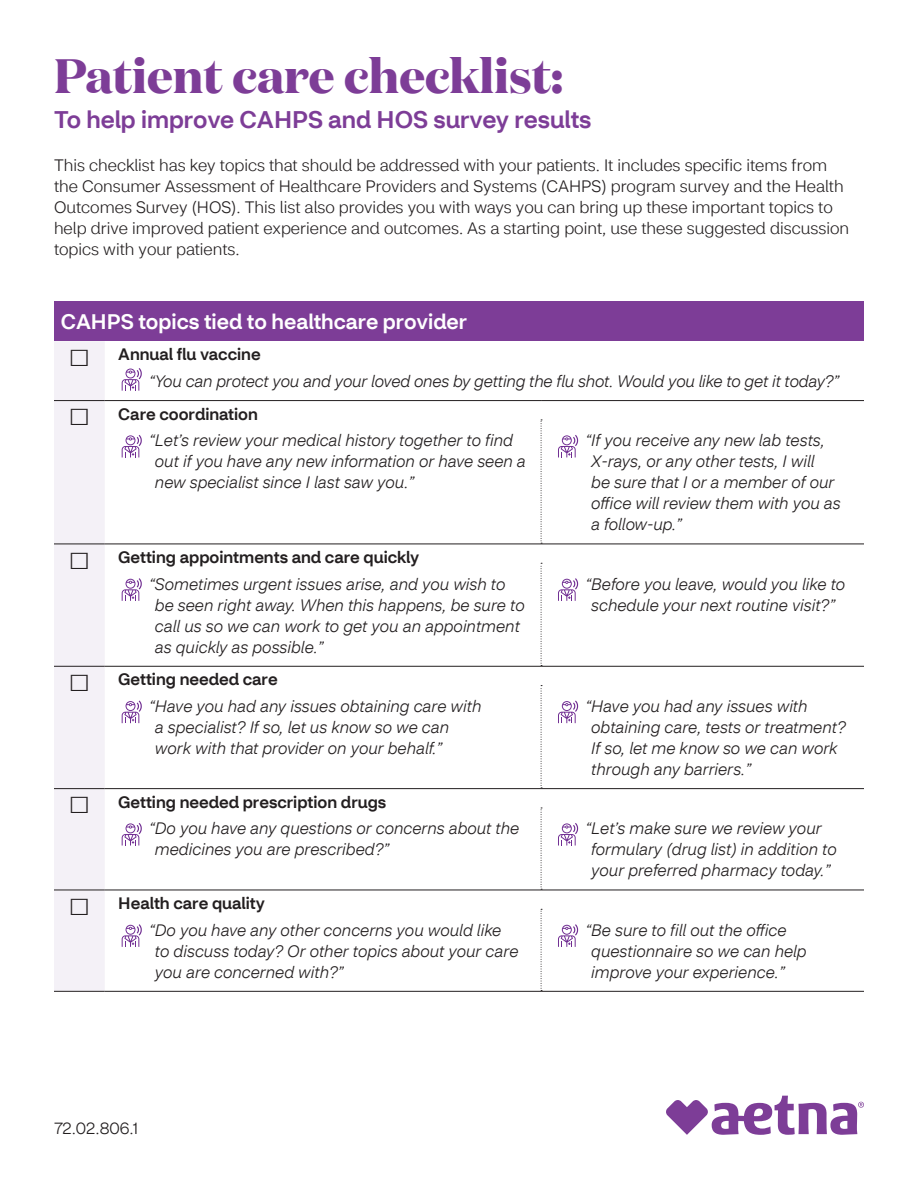
<style>
.page{position:relative;width:918px;height:1188px;background:#fff}
.page>*{position:absolute;margin:0;border:0;box-sizing:border-box;transform-origin:0 0}
.t1{font:700 48px "Domaine Display";color:#7d3d97}
.t2{font:500 24px "CVS Health Sans";color:#7d3d97}
.t3{font:500 21px "CVS Health Sans";color:#fff}
.t4{font:italic 300 16.5px/21px "CVS Health Sans";color:#231f20}
.t5{font:300 16.5px/21px "CVS Health Sans";color:#231f20}
.s1{font-family:"ST Heiti SC";font-style:normal;font-size:22.5px}
.s2{font-weight:500;font-style:normal}
</style>
<div class="page">
<div style="left:54px;top:302px;width:810px;height:39px;background:#7d3d97"></div>
<div style="left:54px;top:341px;width:51px;height:650px;background:#f4f1f7"></div>
<hr style="left:54px;top:991px;width:51px;height:1px;background:#231f20">
<hr style="left:105px;top:991px;width:436px;height:1px;background:#231f20">
<hr style="left:541px;top:991px;width:323px;height:1px;background:#231f20">
<hr style="left:105px;top:400px;width:436px;height:1px;background:#231f20">
<hr style="left:541px;top:400px;width:323px;height:1px;background:#231f20">
<hr style="left:54px;top:544px;width:51px;height:1px;background:#231f20">
<hr style="left:105px;top:544px;width:436px;height:1px;background:#231f20">
<hr style="left:541px;top:544px;width:323px;height:1px;background:#231f20">
<hr style="left:54px;top:666px;width:51px;height:1px;background:#231f20">
<hr style="left:105px;top:666px;width:436px;height:1px;background:#231f20">
<hr style="left:541px;top:666px;width:323px;height:1px;background:#231f20">
<hr style="left:54px;top:788px;width:51px;height:1px;background:#231f20">
<hr style="left:105px;top:788px;width:436px;height:1px;background:#231f20">
<hr style="left:541px;top:788px;width:323px;height:1px;background:#231f20">
<hr style="left:54px;top:890px;width:51px;height:1px;background:#231f20">
<hr style="left:105px;top:890px;width:436px;height:1px;background:#231f20">
<hr style="left:541px;top:890px;width:323px;height:1px;background:#231f20">
<svg style="left:541px;top:420px;width:1px;height:124px"></svg>
<svg style="left:541px;top:563px;width:1px;height:103px"></svg>
<svg style="left:541px;top:685px;width:1px;height:103px"></svg>
<svg style="left:541px;top:808px;width:1px;height:82px"></svg>
<svg style="left:541px;top:909px;width:1px;height:82px"></svg>
<hr style="left:54px;top:400px;width:51px;height:1px;background:#231f20">
<svg style="left:122px;top:368px;width:20px;height:23px"></svg>
<svg style="left:122px;top:435px;width:20px;height:22px"></svg>
<svg style="left:558px;top:435px;width:20px;height:22px"></svg>
<svg style="left:122px;top:578px;width:20px;height:23px"></svg>
<svg style="left:558px;top:578px;width:20px;height:23px"></svg>
<svg style="left:122px;top:701px;width:20px;height:22px"></svg>
<svg style="left:558px;top:701px;width:20px;height:22px"></svg>
<svg style="left:122px;top:823px;width:20px;height:23px"></svg>
<svg style="left:558px;top:823px;width:20px;height:23px"></svg>
<svg style="left:122px;top:924px;width:20px;height:23px"></svg>
<svg style="left:558px;top:924px;width:20px;height:23px"></svg>
<svg style="left:666px;top:1096px;width:198px;height:39px"></svg>
<h1 class="t1" style="left:54px;top:41px;width:511px">Patient care checklist:</h1>
<h2 class="t2" style="left:54px;top:105px;width:539px">To help improve CAHPS and HOS survey results</h2>
<p class="t5" style="left:54px;top:155px;width:797px">This checklist has key topics that should be addressed with your patients. It includes specific items from the Consumer Assessment of Healthcare Providers and Systems (CAHPS) program survey and the Health Outcomes Survey (HOS). This list also provides you with ways you can bring up these important topics to help drive improved patient experience and outcomes. As a starting point, use these suggested discussion topics with your patients.</p>
<p class="t3" style="left:61px;top:309px;width:408px">CAHPS topics tied to healthcare provider</p>
<p class="t4" style="left:149px;top:341px;width:692px;line-height:26.8px;text-indent:-81px"><span class="s1">□</span> <span class="s2">Annual flu vaccine<br></span>“You can protect you and your loved ones by getting the flu shot. Would you like to get it today?”</p>
<p class="t4" style="left:149px;top:400px;width:366px;line-height:26.8px;text-indent:-81px"><span class="s1">□</span> <span class="s2">Care coordination<br></span>“Let’s review your medical history together to find</p>
<p class="t4" style="left:155px;top:451px;width:372px">out if you have any new information or have seen a new specialist since I last saw you.”</p>
<p class="t4" style="left:591px;top:430px;width:251px;text-indent:-6px">“If you receive any new lab tests,<br>X-rays, or any other tests, I will<br>be sure that I or a member of our office will review them with you as a follow-up.”</p>
<p class="t4" style="left:149px;top:544px;width:358px;line-height:26.8px;text-indent:-81px"><span class="s1">□</span> <span class="s2">Getting appointments and care quickly </span>“Sometimes urgent issues arise, and you wish to</p>
<p class="t4" style="left:155px;top:595px;width:371px">be seen right away. When this happens, be sure to call us so we can work to get you an appointment as quickly as possible.”</p>
<p class="t4" style="left:149px;top:666px;width:334px;line-height:26.8px;text-indent:-81px"><span class="s1">□</span> <span class="s2">Getting needed care<br></span>“Have you had any issues obtaining care with</p>
<p class="t4" style="left:155px;top:717px;width:296px">a specialist? If so, let us know so we can work with that provider on your behalf.”</p>
<p class="t4" style="left:149px;top:788px;width:372px;line-height:26.8px;text-indent:-81px"><span class="s1">□</span> <span class="s2">Getting needed prescription drugs<br></span>“Do you have any questions or concerns about the</p>
<p class="t4" style="left:155px;top:839px;width:236px">medicines you are prescribed?”</p>
<p class="t4" style="left:149px;top:890px;width:354px;line-height:26.8px;text-indent:-81px"><span class="s1">□</span> <span class="s2">Health care quality<br></span>“Do you have any other concerns you would like</p>
<p class="t4" style="left:155px;top:941px;width:365px">to discuss today? Or other topics about your care you are concerned with?”</p>
<p class="t5" style="left:54px;top:1118px;width:86px">72.02.806.1</p>
<p class="t4" style="left:585px;top:574px;width:262px;text-align:center">“Before you leave, would you like to schedule your next routine visit?”</p>
<p class="t4" style="left:591px;top:696px;width:256px;text-indent:-6px">“Have you had any issues with obtaining care, tests or treatment?<br>If so, let me know so we can work through any barriers.”</p>
<p class="t4" style="left:591px;top:818px;width:247px;text-indent:-6px">“Let’s make sure we review your formulary (drug list) in addition to your preferred pharmacy today.”</p>
<p class="t4" style="left:591px;top:920px;width:217px;text-indent:-6px">“Be sure to fill out the office questionnaire so we can help improve your experience.”</p>
</div>
